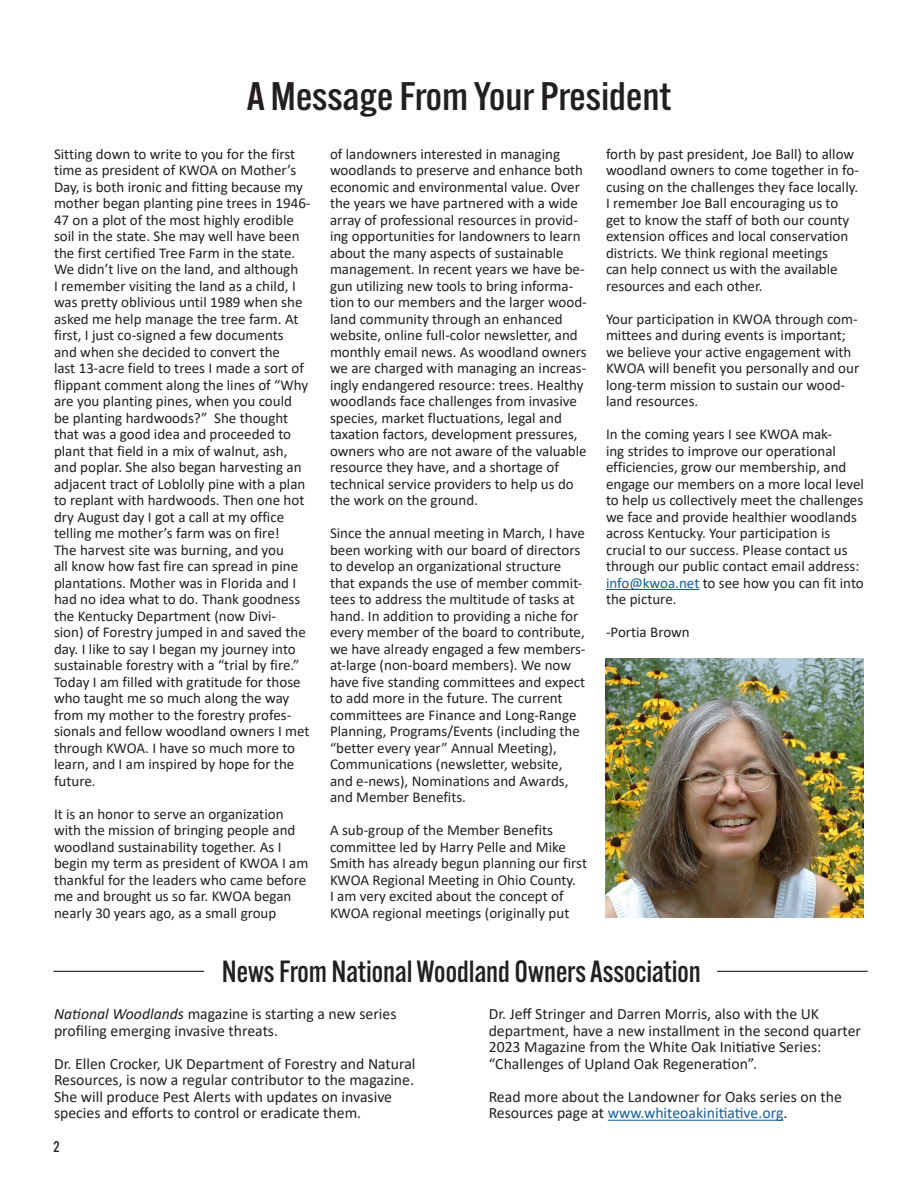
<style>
.page{position:relative;width:918px;height:1188px;background:#fff}
.page>*{position:absolute;margin:0;border:0;box-sizing:border-box;transform-origin:0 0}
.All_Body_Text{font:500 39px "Alternate Gothic ATF";color:#231f20;scale:1.1 1}
.t1{font:500 30px "Alternate Gothic ATF";color:#231f20}
.t2{font:15.75px/16.5px "Calibri";color:#231f20}
.All_Body_Text-2{font:15px/16.5px "Calibri";color:#231f20}
.t3{font:500 15px "Alternate Gothic ATF";color:#231f20}
.s1{color:#175d9e}
.s2{font-style:italic}
</style>
<div class="page">
<hr style="left:606px;top:589px;width:93px;height:1px;background:#175d9e">
<img style="left:606px;top:659px;width:258px;height:259px">
<hr style="left:608px;top:1120px;width:175px;height:1px;background:#175d9e">
<hr style="left:53px;top:971px;width:151px;height:1px;background:#000">
<hr style="left:717px;top:971px;width:151px;height:1px;background:#000">
<p class="All_Body_Text" style="left:247px;top:72px;width:387px">A Message From Your President</p>
<p class="All_Body_Text-2" style="left:54px;top:145px;width:258px">Sitting down to write to you for the first time as president of KWOA on Mother’s Day, is both ironic and fitting because my mother began planting pine trees in 1946- 47 on a plot of the most highly erodible soil in the state. She may well have been the first certified Tree Farm in the state.<br>We didn’t live on the land, and although<br>I remember visiting the land as a child, I was pretty oblivious until 1989 when she asked me help manage the tree farm. At first, I just co-signed a few documents<br>and when she decided to convert the<br>last 13-acre field to trees I made a sort of flippant comment along the lines of “Why are you planting pines, when you could be planting hardwoods?” She thought that was a good idea and proceeded to plant that field in a mix of walnut, ash, and poplar. She also began harvesting an adjacent tract of Loblolly pine with a plan to replant with hardwoods. Then one hot dry August day I got a call at my office telling me mother’s farm was on fire!<br>The harvest site was burning, and you<br>all know how fast fire can spread in pine plantations. Mother was in Florida and I had no idea what to do. Thank goodness the Kentucky Department (now Divi-<br>sion) of Forestry jumped in and saved the day. I like to say I began my journey into sustainable forestry with a “trial by fire.” Today I am filled with gratitude for those who taught me so much along the way from my mother to the forestry profes&shy;sionals and fellow woodland owners I met through KWOA. I have so much more to learn, and I am inspired by hope for the future.</p>
<p class="All_Body_Text-2" style="left:54px;top:805px;width:256px">It is an honor to serve an organization with the mission of bringing people and woodland sustainability together. As I begin my term as president of KWOA I am thankful for the leaders who came before me and brought us so far. KWOA began nearly 30 years ago, as a small group</p>
<p class="All_Body_Text-2" style="left:330px;top:145px;width:258px">of landowners interested in managing woodlands to preserve and enhance both economic and environmental value. Over the years we have partnered with a wide array of professional resources in provid&shy;ing opportunities for landowners to learn about the many aspects of sustainable management. In recent years we have be&shy;gun utilizing new tools to bring informa&shy;tion to our members and the larger wood&shy;land community through an enhanced website, online full-color newsletter, and monthly email news. As woodland owners we are charged with managing an increas&shy;ingly endangered resource: trees. Healthy woodlands face challenges from invasive species, market fluctuations, legal and taxation factors, development pressures, owners who are not aware of the valuable resource they have, and a shortage of technical service providers to help us do the work on the ground.</p>
<p class="All_Body_Text-2" style="left:330px;top:525px;width:257px">Since the annual meeting in March, I have been working with our board of directors to develop an organizational structure that expands the use of member commit&shy;tees to address the multitude of tasks at hand. In addition to providing a niche for every member of the board to contribute, we have already engaged a few members&shy;at-large (non-board members). We now have five standing committees and expect to add more in the future. The current committees are Finance and Long-Range Planning, Programs/Events (including the “better every year” Annual Meeting), Communications (newsletter, website, and e-news), Nominations and Awards, and Member Benefits.</p>
<p class="All_Body_Text-2" style="left:330px;top:822px;width:259px">A sub-group of the Member Benefits committee led by Harry Pelle and Mike Smith has already begun planning our first KWOA Regional Meeting in Ohio County.<br>I am very excited about the concept of KWOA regional meetings (originally put</p>
<p class="All_Body_Text-2" style="left:606px;top:145px;width:254px">forth by past president, Joe Ball) to allow woodland owners to come together in fo&shy;cusing on the challenges they face locally.<br>I remember Joe Ball encouraging us to get to know the staff of both our county extension offices and local conservation districts. We think regional meetings<br>can help connect us with the available resources and each other.</p>
<p class="All_Body_Text-2" style="left:606px;top:310px;width:255px">Your participation in KWOA through com&shy;mittees and during events is important; we believe your active engagement with KWOA will benefit you personally and our long-term mission to sustain our wood&shy;land resources.</p>
<p class="All_Body_Text-2" style="left:606px;top:426px;width:259px">In the coming years I see KWOA mak-<br>ing strides to improve our operational efficiencies, grow our membership, and engage our members on a more local level to help us collectively meet the challenges we face and provide healthier woodlands across Kentucky. Your participation is crucial to our success. Please contact us through our public contact email address: <span class="s1">info@kwoa.net</span> to see how you can fit into the picture.</p>
<p class="All_Body_Text-2" style="left:606px;top:624px;width:85px">-Portia Brown</p>
<p class="t1" style="left:222px;top:953px;width:481px">News From National Woodland Owners Association</p>
<p class="t2" style="left:54px;top:1006px;width:344px"><span class="s2">National Woodlands</span> magazine is starting a new series profiling emerging invasive threats.</p>
<p class="t2" style="left:54px;top:1055px;width:363px">Dr. Ellen Crocker, UK Department of Forestry and Natural Resources, is now a regular contributor to the magazine.<br>She will produce Pest Alerts with updates on invasive species and efforts to control or eradicate them.</p>
<p class="t3" style="left:53px;top:1137px;width:8px">2</p>
<p class="t2" style="left:489px;top:1006px;width:374px">Dr. Jeff Stringer and Darren Morris, also with the UK department, have a new installment in the second quarter 2023 Magazine from the White Oak Initiative Series: “Challenges of Upland Oak Regeneration”.</p>
<p class="t2" style="left:489px;top:1088px;width:355px">Read more about the Landowner for Oaks series on the<br>Resources page at <span class="s1">www.whiteoakinitiative.org</span>.</p>
</div>
